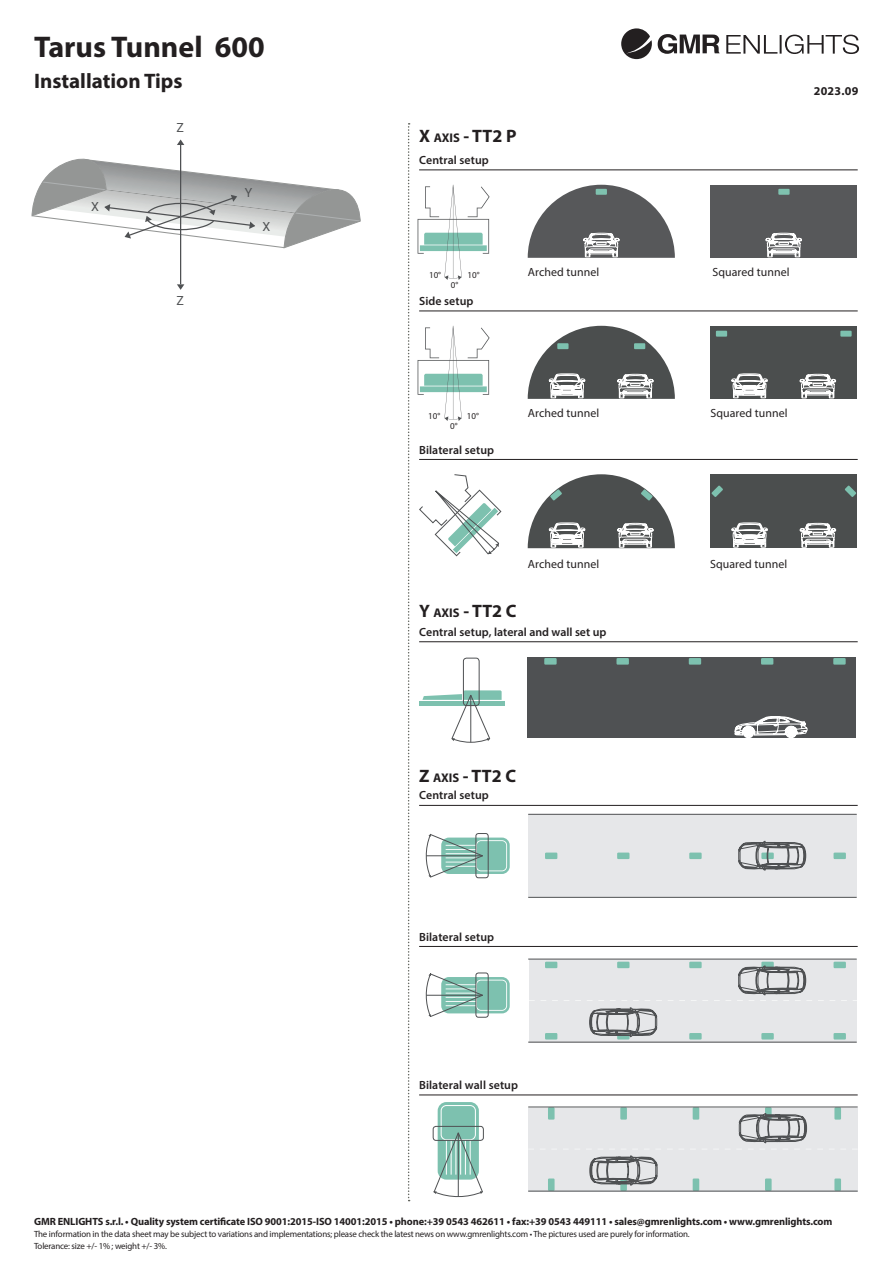
<style>
.page{position:relative;width:893px;height:1263px;background:#fff}
.page>*{position:absolute;margin:0;border:0;box-sizing:border-box;transform-origin:0 0}
.t1{font:700 30px "Myriad Pro";color:#231f20}
.t2{font:700 21px "Myriad Pro";color:#231f20}
.t3{font:700 18px "Myriad Pro";letter-spacing:.01em;color:#231f20}
.t4{font:12.45px "Roboto";color:#4f5153}
.t5{font:700 12px "Myriad Pro";letter-spacing:.02em;color:#231f20}
.t6{font:600 11.85px "Myriad Pro";letter-spacing:.005em;color:#231f20}
.t7{font:11.85px "Myriad Pro";letter-spacing:.005em;color:#231f20}
.t8{font:700 10.5px "Myriad Pro";letter-spacing:-.01em;color:#231f20}
.t9{font:9px/12px "Myriad Pro";letter-spacing:-.02em;color:#231f20}
.s1{font-size:12.6px}
</style>
<div class="page">
<svg style="left:621px;top:28px;width:31px;height:31px"></svg>
<svg style="left:658px;top:34px;width:61px;height:20px"></svg>
<svg style="left:726px;top:35px;width:133px;height:19px"></svg>
<svg style="left:31px;top:139px;width:330px;height:151px"></svg>
<svg style="left:418px;top:185px;width:72px;height:95px"></svg>
<hr style="left:419px;top:169px;width:439px;height:1px;background:#231f20">
<svg style="left:418px;top:326px;width:72px;height:95px"></svg>
<hr style="left:419px;top:311px;width:439px;height:1px;background:#231f20">
<div style="left:711px;top:185px;width:146px;height:73px;background:#57585a"></div>
<svg style="left:528px;top:185px;width:274px;height:73px"></svg>
<div style="left:596px;top:189px;width:11px;height:6px;background:#7fc2af"></div>
<div style="left:778px;top:189px;width:12px;height:6px;background:#7fc2af"></div>
<div style="left:711px;top:326px;width:146px;height:73px;background:#4b4e4e"></div>
<svg style="left:528px;top:326px;width:147px;height:73px"></svg>
<svg style="left:731px;top:373px;width:105px;height:25px"></svg>
<div style="left:716px;top:331px;width:11px;height:6px;background:#7dc1af"></div>
<div style="left:840px;top:331px;width:12px;height:6px;background:#7dc1af"></div>
<div style="left:557px;top:343px;width:12px;height:6px;background:#7dc1af"></div>
<div style="left:634px;top:343px;width:11px;height:6px;background:#7dc1af"></div>
<hr style="left:419px;top:459px;width:439px;height:1px;background:#231f20">
<div style="left:711px;top:475px;width:146px;height:73px;background:#4b4e4e"></div>
<svg style="left:731px;top:522px;width:105px;height:26px"></svg>
<svg style="left:711px;top:485px;width:12px;height:12px"></svg>
<svg style="left:845px;top:485px;width:11px;height:12px"></svg>
<svg style="left:528px;top:474px;width:147px;height:74px"></svg>
<svg style="left:419px;top:474px;width:83px;height:83px"></svg>
<svg style="left:408px;top:123px;width:2px;height:1078px"></svg>
<div style="left:528px;top:1107px;width:330px;height:84px;background:#e6e7e9"></div>
<div style="left:529px;top:959px;width:328px;height:83px;background:#e6e7e9"></div>
<div style="left:528px;top:815px;width:329px;height:82px;background:#e6e7e9"></div>
<hr style="left:419px;top:641px;width:439px;height:1px;background:#231f20">
<div style="left:419px;top:701px;width:85px;height:5px;background:#7dc1af"></div>
<svg style="left:422px;top:690px;width:80px;height:52px"></svg>
<div style="left:463px;top:658px;width:16px;height:48px;border:1px solid #4f5153;border-radius:3px"></div>
<div style="left:528px;top:658px;width:328px;height:80px;background:#4f5153"></div>
<div style="left:544px;top:658px;width:13px;height:7px;background:#7dc1af"></div>
<div style="left:616px;top:658px;width:13px;height:7px;background:#7dc1af"></div>
<div style="left:689px;top:658px;width:12px;height:7px;background:#7dc1af"></div>
<div style="left:761px;top:658px;width:12px;height:7px;background:#7dc1af"></div>
<div style="left:833px;top:658px;width:13px;height:7px;background:#7dc1af"></div>
<svg style="left:735px;top:716px;width:73px;height:22px"></svg>
<hr style="left:419px;top:805px;width:439px;height:1px;background:#231f20">
<hr style="left:419px;top:946px;width:439px;height:1px;background:#231f20">
<hr style="left:419px;top:1094px;width:439px;height:1px;background:#231f20">
<svg style="left:425px;top:834px;width:85px;height:43px"></svg>
<div style="left:476px;top:833px;width:13px;height:45px;border:1px solid #4f5153;border-radius:3px"></div>
<svg style="left:425px;top:973px;width:85px;height:44px"></svg>
<div style="left:476px;top:972px;width:13px;height:45px;border:1px solid #4f5153;border-radius:3px"></div>
<svg style="left:434px;top:1102px;width:49px;height:96px"></svg>
<div style="left:433px;top:1126px;width:51px;height:15px;border:1px solid #4f5153;border-radius:3px"></div>
<hr style="left:528px;top:814px;width:329px;height:1px;background:#4f5153">
<hr style="left:528px;top:897px;width:329px;height:1px;background:#4f5153">
<div style="left:545px;top:852px;width:12px;height:7px;background:#7dc1af"></div>
<div style="left:617px;top:852px;width:12px;height:7px;background:#7dc1af"></div>
<div style="left:689px;top:852px;width:13px;height:7px;background:#7dc1af"></div>
<div style="left:833px;top:852px;width:13px;height:7px;background:#7dc1af"></div>
<svg style="left:738px;top:840px;width:68px;height:31px"></svg>
<hr style="left:528px;top:959px;width:329px;height:1px;background:#4f5153">
<hr style="left:528px;top:1042px;width:329px;height:1px;background:#4f5153">
<div style="left:545px;top:1033px;width:12px;height:6px;background:#7dc1af"></div>
<div style="left:617px;top:1033px;width:12px;height:6px;background:#7dc1af"></div>
<div style="left:689px;top:1033px;width:13px;height:6px;background:#7dc1af"></div>
<div style="left:761px;top:1033px;width:13px;height:6px;background:#7dc1af"></div>
<div style="left:833px;top:1033px;width:13px;height:6px;background:#7dc1af"></div>
<div style="left:545px;top:962px;width:12px;height:6px;background:#7dc1af"></div>
<div style="left:617px;top:962px;width:12px;height:6px;background:#7dc1af"></div>
<div style="left:689px;top:962px;width:13px;height:6px;background:#7dc1af"></div>
<div style="left:761px;top:962px;width:13px;height:6px;background:#7dc1af"></div>
<div style="left:833px;top:962px;width:13px;height:6px;background:#7dc1af"></div>
<div style="left:548px;top:1107px;width:7px;height:12px;background:#7dc1af"></div>
<div style="left:620px;top:1107px;width:7px;height:12px;background:#7dc1af"></div>
<div style="left:693px;top:1107px;width:6px;height:12px;background:#7dc1af"></div>
<div style="left:765px;top:1107px;width:7px;height:12px;background:#7dc1af"></div>
<div style="left:834px;top:1107px;width:7px;height:12px;background:#7dc1af"></div>
<div style="left:548px;top:1178px;width:7px;height:13px;background:#7dc1af"></div>
<div style="left:620px;top:1178px;width:7px;height:13px;background:#7dc1af"></div>
<div style="left:693px;top:1178px;width:6px;height:13px;background:#7dc1af"></div>
<div style="left:765px;top:1178px;width:7px;height:13px;background:#7dc1af"></div>
<div style="left:834px;top:1178px;width:7px;height:13px;background:#7dc1af"></div>
<hr style="left:528px;top:1106px;width:330px;height:1px;background:#4f5153">
<hr style="left:528px;top:1191px;width:330px;height:1px;background:#4f5153">
<svg style="left:589px;top:1113px;width:219px;height:73px"></svg>
<svg style="left:587px;top:965px;width:225px;height:72px"></svg>
<h1 class="t1" style="left:34px;top:27px;width:232px">Tarus Tunnel 600</h1>
<h2 class="t2" style="left:34px;top:67px;width:150px">Installation Tips</h2>
<h3 class="t4" style="left:91px;top:198px;width:9px">X</h3>
<h3 class="t4" style="left:177px;top:119px;width:9px">Z</h3>
<h3 class="t4" style="left:177px;top:291px;width:9px">Z</h3>
<h3 class="t4" style="left:245px;top:184px;width:9px">Y</h3>
<h3 class="t4" style="left:262px;top:218px;width:9px">X</h3>
<h3 class="t3" style="left:419px;top:124px;width:99px">X <span class="s1">AXIS</span> - TT2 P</h3>
<h3 class="t6" style="left:419px;top:152px;width:71px">Central setup</h3>
<h3 class="t5" style="left:814px;top:83px;width:46px">2023.09</h3>
<p class="t9" style="left:429px;top:269px;width:14px">10°</p>
<p class="t9" style="left:468px;top:269px;width:14px">10°</p>
<p class="t9" style="left:451px;top:279px;width:9px">0°</p>
<h3 class="t6" style="left:419px;top:293px;width:56px">Side setup</h3>
<h3 class="t7" style="left:528px;top:264px;width:73px">Arched tunnel</h3>
<h3 class="t7" style="left:712px;top:264px;width:79px">Squared tunnel</h3>
<p class="t9" style="left:428px;top:410px;width:14px">10°</p>
<p class="t9" style="left:467px;top:410px;width:14px">10°</p>
<p class="t9" style="left:450px;top:420px;width:9px">0°</p>
<h3 class="t6" style="left:419px;top:442px;width:77px">Bilateral setup</h3>
<h3 class="t7" style="left:528px;top:405px;width:73px">Arched tunnel</h3>
<h3 class="t7" style="left:710px;top:405px;width:79px">Squared tunnel</h3>
<h3 class="t7" style="left:528px;top:557px;width:73px">Arched tunnel</h3>
<h3 class="t7" style="left:710px;top:557px;width:79px">Squared tunnel</h3>
<h3 class="t3" style="left:419px;top:599px;width:99px">Y <span class="s1">AXIS</span> - TT2 C</h3>
<h3 class="t6" style="left:419px;top:624px;width:189px">Central setup, lateral and wall set up</h3>
<h3 class="t3" style="left:419px;top:764px;width:98px">Z <span class="s1">AXIS</span> - TT2 C</h3>
<h3 class="t6" style="left:419px;top:788px;width:71px">Central setup</h3>
<h3 class="t6" style="left:419px;top:929px;width:77px">Bilateral setup</h3>
<h3 class="t6" style="left:419px;top:1077px;width:100px">Bilateral wall setup</h3>
<p class="t8" style="left:34px;top:1215px;width:800px">GMR ENLIGHTS s.r.l. • Quality system certificate ISO 9001:2015-ISO 14001:2015 • phone:+39 0543 462611 • fax:+39 0543 449111 • sales@gmrenlights.com • www.gmrenlights.com</p>
<p class="t9" style="left:34px;top:1228px;width:657px">The information in the data sheet may be subject to variations and implementations; please check the latest news on www.gmrenlights.com • The pictures used are purely for information.<br>Tolerance: size +/- 1% ; weight +/- 3%.</p>
</div>
